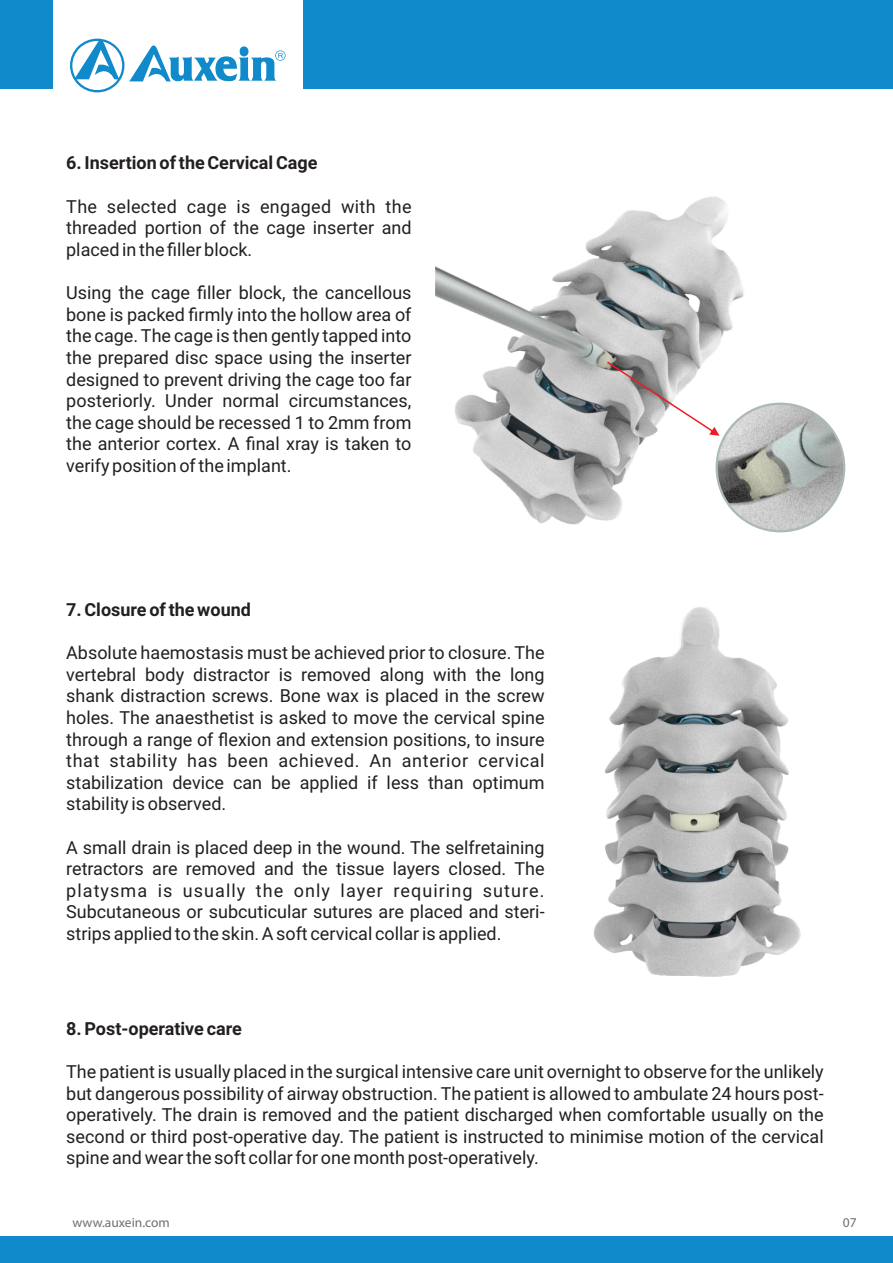
<style>
.page{position:relative;width:893px;height:1263px;background:#fff}
.page>*{position:absolute;margin:0;border:0;box-sizing:border-box;transform-origin:0 0}
.t1{font:18px/21.6px "Roboto";color:#231f20;text-align:justify}
.t2{font:700 18px "Roboto";color:#231f20}
.t3{font:13.5px "Myriad Pro";color:#6d6f71}
</style>
<div class="page">
<div style="left:303px;top:0;width:590px;height:89px;background:#108acb"></div>
<div style="left:0;top:0;width:53px;height:89px;background:#108acb"></div>
<svg style="left:70px;top:39px;width:216px;height:53px"></svg>
<div style="left:0;top:1236px;width:893px;height:26px;background:#108acb"></div>
<img style="left:717px;top:404px;width:127px;height:127px;border-radius:50%">
<img style="left:435px;top:196px;width:337px;height:336px">
<svg style="left:607px;top:362px;width:112px;height:74px"></svg>
<img style="left:593px;top:607px;width:208px;height:370px">
<p class="t2" style="left:66px;top:150px;width:253px">6. Insertion of the Cervical Cage</p>
<p class="t1" style="left:66px;top:195px;width:347px">The selected cage is engaged with the threaded portion of the cage inserter and placed in the filler block.</p>
<p class="t1" style="left:66px;top:281px;width:347px">Using the cage filler block, the cancellous bone is packed firmly into the hollow area of the cage. The cage is then gently tapped into the prepared disc space using the inserter designed to prevent driving the cage too far posteriorly. Under normal circumstances, the cage should be recessed 1 to 2mm from the anterior cortex. A final xray is taken to verify position of the implant.</p>
<p class="t2" style="left:66px;top:597px;width:186px">7. Closure of the wound</p>
<p class="t1" style="left:66px;top:641px;width:480px">Absolute haemostasis must be achieved prior to closure. The vertebral body distractor is removed along with the long shank distraction screws. Bone wax is placed in the screw holes. The anaesthetist is asked to move the cervical spine through a range of flexion and extension positions, to insure that stability has been achieved. An anterior cervical stabilization device can be applied if less than optimum stability is observed.</p>
<p class="t1" style="left:66px;top:836px;width:480px">A small drain is placed deep in the wound. The selfretaining retractors are removed and the tissue layers closed. The platysma is usually the only layer requiring suture.<br>Subcutaneous or subcuticular sutures are placed and steri&shy;strips applied to the skin. A soft cervical collar is applied.</p>
<p class="t2" style="left:66px;top:1016px;width:177px">8. Post-operative care</p>
<p class="t1" style="left:66px;top:1060px;width:759px">The patient is usually placed in the surgical intensive care unit overnight to observe for the unlikely but dangerous possibility of airway obstruction. The patient is allowed to ambulate 24 hours post&shy;operatively. The drain is removed and the patient discharged when comfortable usually on the second or third post-operative day. The patient is instructed to minimise motion of the cervical spine and wear the soft collar for one month post-operatively.</p>
<p class="t3" style="left:73px;top:1214px;width:99px">www.auxein.com</p>
<p class="t3" style="left:843px;top:1214px;width:15px">07</p>
</div>
